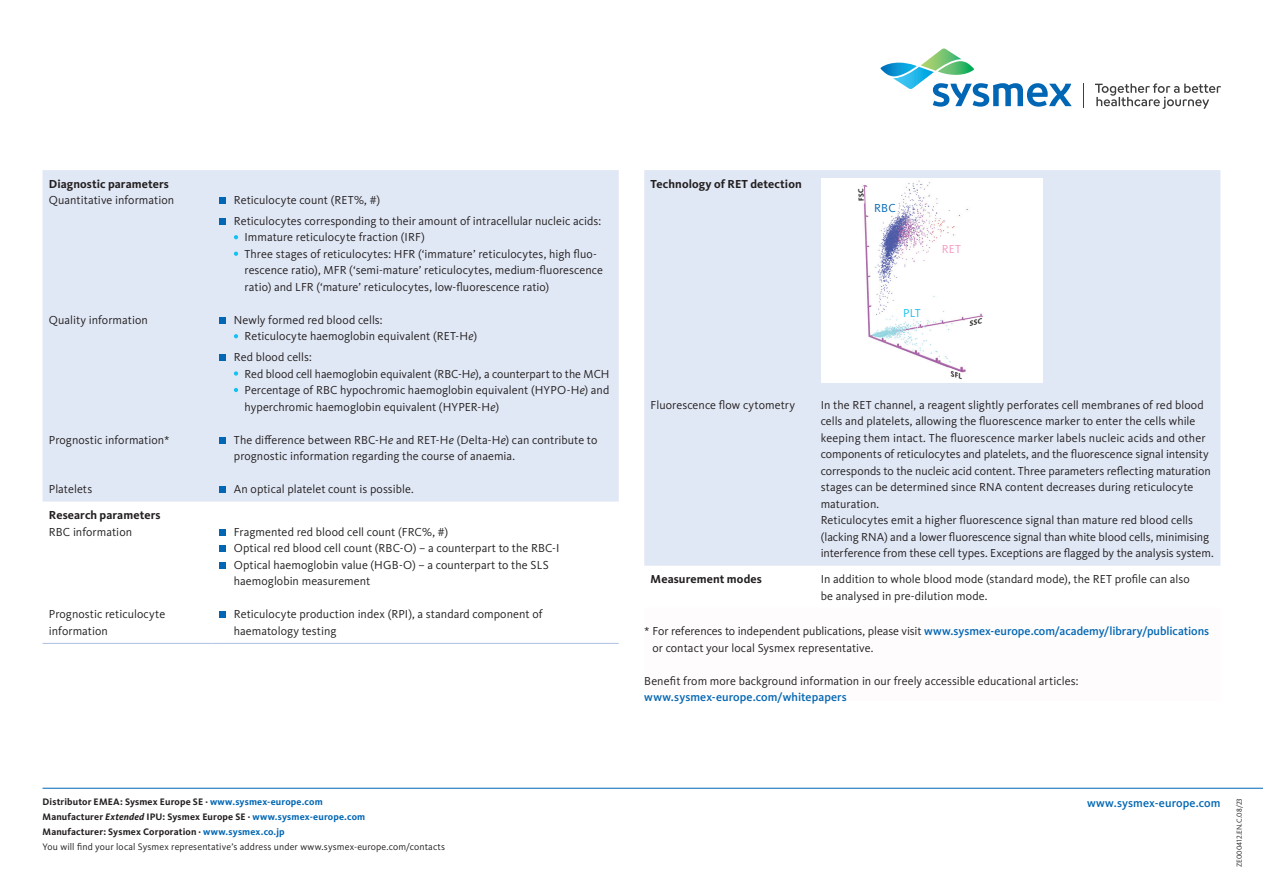
<style>
.page{position:relative;width:1263px;height:893px;background:#fff}
.page>*{position:absolute;margin:0;border:0;box-sizing:border-box;transform-origin:0 0}
.t1{font:12px/16.5px "Kievit Pro";letter-spacing:.005em;color:#231f20}
.t2{font:700 12px "Kievit Pro";letter-spacing:.01em;color:#231f20}
.t3{font:500 12px "Kievit Pro";letter-spacing:.01em;color:#0166b3}
.t4{font:12px "Kievit Pro";color:#15c0f2}
.t5{font:12px "Kievit Pro";color:#f499c2}
.t6{font:12px "Kievit Pro";color:#0166b3}
.t7{font:700 9.75px/15px "Kievit Pro";letter-spacing:.015em;color:#231f20}
.t8{font:7.5px "Kievit Pro";color:#231f20}
.s1{font-style:italic}
.s2{font-weight:500;color:#0166b3}
.s3{color:#0166b3}
.s4{font-weight:400}
</style>
<div class="page">
<svg style="left:880px;top:49px;width:192px;height:58px"></svg>
<svg style="left:1095px;top:83px;width:126px;height:26px"></svg>
<svg style="left:1083px;top:83px;width:1px;height:24px"></svg>
<div style="left:43px;top:170px;width:576px;height:332px;background:#e1e8f5"></div>
<hr style="left:43px;top:643px;width:170px;height:1px;background:#adbfe2">
<hr style="left:213px;top:643px;width:406px;height:1px;background:#adbfe2">
<div style="left:219px;top:197px;width:7px;height:7px;background:#0166b3"></div>
<div style="left:219px;top:218px;width:7px;height:7px;background:#0166b3"></div>
<svg style="left:234px;top:235px;width:4px;height:4px"></svg>
<svg style="left:234px;top:252px;width:4px;height:4px"></svg>
<div style="left:219px;top:317px;width:7px;height:7px;background:#0166b3"></div>
<svg style="left:234px;top:334px;width:4px;height:4px"></svg>
<div style="left:219px;top:354px;width:7px;height:7px;background:#0166b3"></div>
<svg style="left:234px;top:371px;width:4px;height:5px"></svg>
<svg style="left:234px;top:388px;width:4px;height:4px"></svg>
<div style="left:219px;top:437px;width:7px;height:7px;background:#0166b3"></div>
<div style="left:219px;top:486px;width:7px;height:7px;background:#0166b3"></div>
<div style="left:219px;top:529px;width:7px;height:7px;background:#0166b3"></div>
<div style="left:219px;top:546px;width:7px;height:6px;background:#0166b3"></div>
<div style="left:219px;top:562px;width:7px;height:7px;background:#0166b3"></div>
<div style="left:219px;top:612px;width:7px;height:6px;background:#0166b3"></div>
<div style="left:644px;top:170px;width:576px;height:396px;background:#e1e8f5"></div>
<hr style="left:644px;top:608px;width:170px;height:1px;background:#adbfe2">
<hr style="left:814px;top:608px;width:406px;height:1px;background:#adbfe2">
<hr style="left:43px;top:788px;width:1220px;height:1px;background:#0167b4">
<div style="left:822px;top:179px;width:221px;height:204px;background:#fff"></div>
<img style="left:862px;top:180px;width:121px;height:192px">
<svg style="left:948px;top:367px;width:16px;height:6px"></svg>
<svg style="left:862px;top:186px;width:2px;height:18px"></svg>
<svg style="left:968px;top:317px;width:15px;height:10px"></svg>
<p class="t2" style="left:49px;top:177px;width:122px">Diagnostic parameters</p>
<p class="t1" style="left:49px;top:192px;width:127px">Quantitative information</p>
<p class="t1" style="left:49px;top:312px;width:100px">Quality information</p>
<p class="t1" style="left:49px;top:431px;width:122px">Prognostic information*</p>
<p class="t1" style="left:49px;top:481px;width:45px">Platelets</p>
<p class="t2" style="left:49px;top:508px;width:113px">Research parameters</p>
<p class="t1" style="left:49px;top:524px;width:85px">RBC information</p>
<p class="t1" style="left:49px;top:606px;width:118px">Prognostic reticulocyte information</p>
<p class="t1" style="left:234px;top:190px;width:369px;line-height:20.7px">Reticulocyte count (RET%, #)<br>Reticulocytes corresponding to their amount of intracellular nucleic acids:</p>
<p class="t1" style="left:244px;top:229px;width:360px">Immature reticulocyte fraction (IRF)<br>Three stages of reticulocytes: HFR (‘immature’ reticulocytes, high fluo&shy;rescence ratio), MFR (‘semi-mature’ reticulocytes, medium-fluorescence ratio) and LFR (‘mature’ reticulocytes, low-fluorescence ratio)</p>
<p class="t1" style="left:244px;top:312px;width:234px;text-indent:-11px">Newly formed red blood cells:<br>Reticulocyte haemoglobin equivalent (RET-H<span class="s1">e</span>)</p>
<p class="t1" style="left:244px;top:349px;width:366px;text-indent:-11px">Red blood cells:<br>Red blood cell haemoglobin equivalent (RBC-H<span class="s1">e</span>), a counterpart to the MCH Percentage of RBC hypochromic haemoglobin equivalent (HYPO-H<span class="s1">e</span>) and hyperchromic haemoglobin equivalent (HYPER-H<span class="s1">e</span>)</p>
<p class="t1" style="left:234px;top:431px;width:365px">The difference between RBC-H<span class="s1">e</span> and RET-H<span class="s1">e</span> (Delta-H<span class="s1">e</span>) can contribute to prognostic information regarding the course of anaemia.</p>
<p class="t1" style="left:234px;top:481px;width:181px">An optical platelet count is possible.</p>
<p class="t1" style="left:234px;top:524px;width:327px">Fragmented red blood cell count (FRC%, #)<br>Optical red blood cell count (RBC-O) – a counterpart to the RBC-I Optical haemoglobin value (HGB-O) – a counterpart to the SLS haemoglobin measurement</p>
<p class="t1" style="left:234px;top:606px;width:310px">Reticulocyte production index (RPI), a standard component of haematology testing</p>
<p class="t2" style="left:651px;top:177px;width:153px">Technology of RET detection</p>
<p class="t6" style="left:874px;top:200px;width:23px">RBC</p>
<p class="t4" style="left:903px;top:305px;width:19px">PLT</p>
<p class="t5" style="left:942px;top:241px;width:21px">RET</p>
<p class="t1" style="left:651px;top:396px;width:146px">Fluorescence flow cytometry</p>
<p class="t1" style="left:821px;top:396px;width:394px">In the RET channel, a reagent slightly perforates cell membranes of red blood cells and platelets, allowing the fluorescence marker to enter the cells while keeping them intact. The fluorescence marker labels nucleic acids and other components of reticulocytes and platelets, and the fluorescence signal intensity corresponds to the nucleic acid content. Three parameters reflecting maturation stages can be determined since RNA content decreases during reticulocyte maturation.<br>Reticulocytes emit a higher fluorescence signal than mature red blood cells (lacking RNA) and a lower fluorescence signal than white blood cells, minimising interference from these cell types. Exceptions are flagged by the analysis system.</p>
<p class="t2" style="left:651px;top:572px;width:113px">Measurement modes</p>
<p class="t1" style="left:821px;top:571px;width:371px">In addition to whole blood mode (standard mode), the RET profile can also be analysed in pre-dilution mode.</p>
<p class="t1" style="left:652px;top:623px;width:558px;text-indent:-8px">* For references to independent publications, please visit <span class="s2">www.sysmex-europe.com/academy/library/publications </span>or contact your local Sysmex representative.</p>
<p class="t1" style="left:644px;top:672px;width:436px">Benefit from more background information in our freely accessible educational articles:</p>
<p class="t3" style="left:644px;top:690px;width:204px">www.sysmex-europe.com/whitepapers</p>
<p class="t7" style="left:43px;top:795px;width:404px">Distributor EMEA: Sysmex Europe SE · <span class="s3">www.sysmex-europe.com<br></span>Manufacturer <span class="s1">Extended</span> IPU: Sysmex Europe SE · <span class="s3">www.sysmex-europe.com<br></span>Manufacturer: Sysmex Corporation · <span class="s3">www.sysmex.co.jp<br></span><span class="s4">You will find your local Sysmex representative’s address under www.sysmex-europe.com/contacts</span></p>
<p class="t3" style="left:1087px;top:796px;width:135px">www.sysmex-europe.com</p>
<p class="t8" style="left:1235px;top:867px;width:71px;rotate:-90deg">ZE000412.EN.C.08/23</p>
</div>
